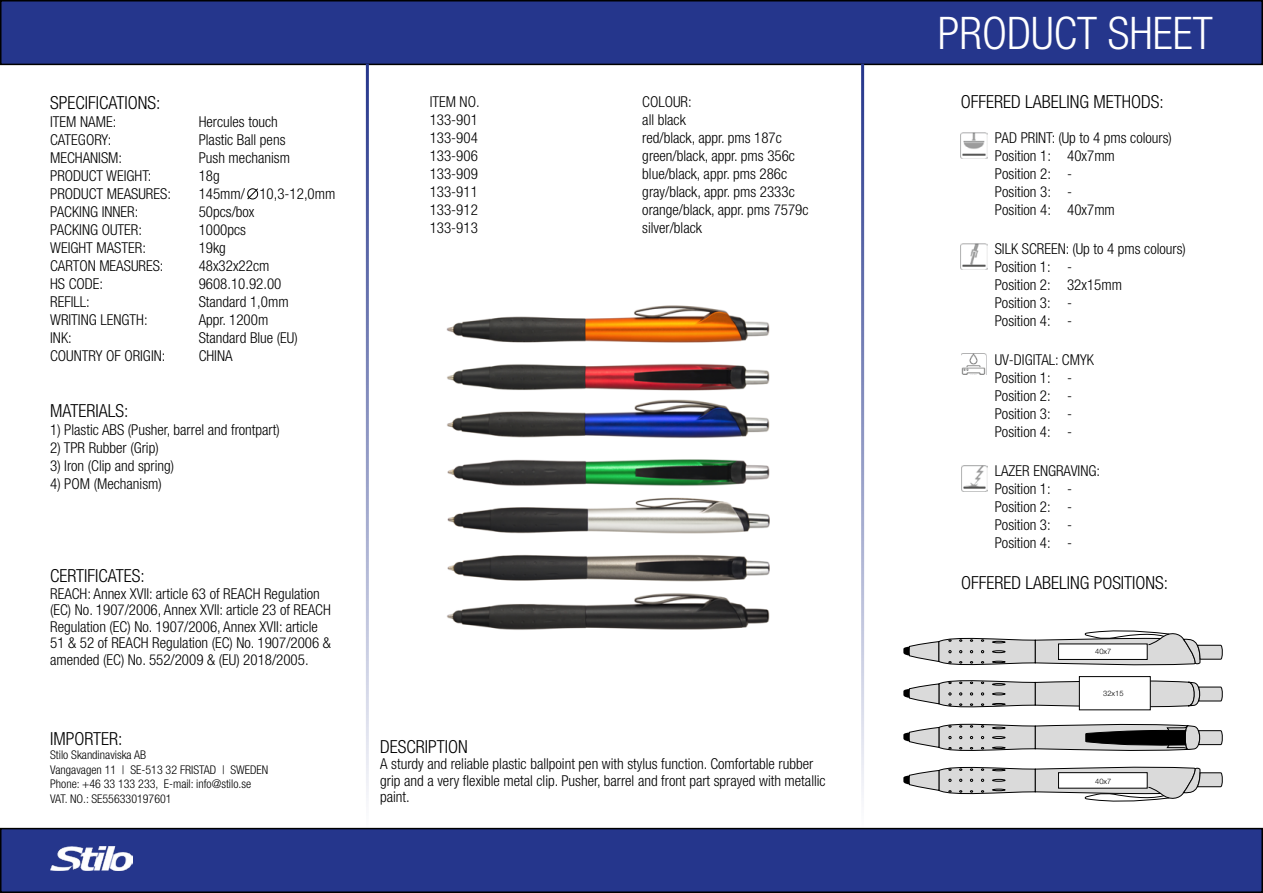
<style>
.page{position:relative;width:1263px;height:893px;background:#fff}
.page>*{position:absolute;margin:0;border:0;box-sizing:border-box;transform-origin:0 0}
.t1{font:300 condensed 45px "Helvetica Neue LT Pro";color:#fff}
.t2{font:300 condensed 18px "Helvetica Neue LT Pro";color:#000}
.t3{font:300 condensed 15px/18px "Helvetica Neue LT Pro";color:#000}
.t4{font:300 condensed 12px/14.4px "Helvetica Neue LT Pro";color:#000}
.t5{font:300 7.5px "Helvetica Neue LT Pro";color:#000}
</style>
<div class="page">
<svg style="left:1079px;top:676px;width:71px;height:2px"></svg>
<svg style="left:903px;top:630px;width:319px;height:36px"></svg>
<svg style="left:903px;top:678px;width:319px;height:32px"></svg>
<svg style="left:903px;top:723px;width:319px;height:28px;background:#a6a6a6"></svg>
<svg style="left:903px;top:766px;width:319px;height:36px"></svg>
<div style="left:1px;top:1px;width:1261px;height:63px;background:#25368c"></div>
<div style="left:0;top:0;width:1263px;height:65px;border:2px solid #000"></div>
<div style="left:1px;top:829px;width:1261px;height:63px;background:#25368c"></div>
<div style="left:0;top:828px;width:1263px;height:65px;border:2px solid #000"></div>
<img style="left:961px;top:132px;width:26px;height:27px">
<img style="left:961px;top:243px;width:26px;height:27px">
<img style="left:961px;top:465px;width:26px;height:26px">
<img style="left:961px;top:354px;width:26px;height:21px">
<svg style="left:247px;top:188px;width:12px;height:12px"></svg>
<div style="left:247px;top:188px;width:11px;height:11px;border:1px solid #000;border-radius:50%"></div>
<hr style="left:861px;top:64px;width:3px;height:764px;background:#25368c">
<hr style="left:366px;top:64px;width:3px;height:764px;background:#25368c">
<img style="left:50px;top:846px;width:83px;height:25px">
<img style="left:446px;top:305px;width:324px;height:325px">
<p class="t2" style="left:50px;top:92px;width:112px">SPECIFICATIONS:</p>
<p class="t3" style="left:50px;top:113px;width:68px">ITEM NAME:</p>
<p class="t3" style="left:199px;top:113px;width:81px">Hercules touch</p>
<p class="t3" style="left:50px;top:131px;width:63px">CATEGORY:</p>
<p class="t3" style="left:199px;top:131px;width:88px">Plastic Ball pens</p>
<p class="t3" style="left:50px;top:149px;width:73px">MECHANISM:</p>
<p class="t3" style="left:199px;top:149px;width:93px">Push mechanism</p>
<p class="t3" style="left:50px;top:167px;width:103px">PRODUCT WEIGHT:</p>
<p class="t3" style="left:199px;top:167px;width:23px">18g</p>
<p class="t3" style="left:50px;top:185px;width:122px">PRODUCT MEASURES:</p>
<p class="t3" style="left:199px;top:185px;width:138px">145mm/ 10,3-12,0mm</p>
<p class="t3" style="left:50px;top:203px;width:90px">PACKING INNER:</p>
<p class="t3" style="left:199px;top:203px;width:57px">50pcs/box</p>
<p class="t3" style="left:50px;top:221px;width:93px">PACKING OUTER:</p>
<p class="t3" style="left:199px;top:221px;width:49px">1000pcs</p>
<p class="t3" style="left:50px;top:239px;width:97px">WEIGHT MASTER:</p>
<p class="t3" style="left:199px;top:239px;width:29px">19kg</p>
<p class="t3" style="left:50px;top:257px;width:115px">CARTON MEASURES:</p>
<p class="t3" style="left:199px;top:257px;width:72px">48x32x22cm</p>
<p class="t3" style="left:50px;top:275px;width:55px">HS CODE:</p>
<p class="t3" style="left:199px;top:275px;width:84px">9608.10.92.00</p>
<p class="t3" style="left:50px;top:293px;width:41px">REFILL:</p>
<p class="t3" style="left:199px;top:293px;width:91px">Standard 1,0mm</p>
<p class="t3" style="left:50px;top:311px;width:99px">WRITING LENGTH:</p>
<p class="t3" style="left:199px;top:311px;width:71px">Appr. 1200m</p>
<p class="t3" style="left:50px;top:329px;width:23px">INK:</p>
<p class="t3" style="left:199px;top:329px;width:101px">Standard Blue (EU)</p>
<p class="t3" style="left:50px;top:347px;width:117px">COUNTRY OF ORIGIN:</p>
<p class="t3" style="left:199px;top:347px;width:35px">CHINA</p>
<p class="t2" style="left:50px;top:400px;width:80px">MATERIALS:</p>
<p class="t3" style="left:50px;top:420px;width:231px">1) Plastic ABS (Pusher, barrel and frontpart)</p>
<p class="t3" style="left:50px;top:438px;width:110px">2) TPR Rubber (Grip)</p>
<p class="t3" style="left:50px;top:456px;width:125px">3) Iron (Clip and spring)</p>
<p class="t3" style="left:50px;top:474px;width:113px">4) POM (Mechanism)</p>
<p class="t2" style="left:50px;top:566px;width:96px">CERTIFICATES:</p>
<p class="t3" style="left:50px;top:585px;width:282px;line-height:16.5px">REACH: Annex XVII: article 63 of REACH Regulation (EC) No. 1907/2006, Annex XVII: article 23 of REACH Regulation (EC) No. 1907/2006, Annex XVII: article 51 &amp; 52 of REACH Regulation (EC) No. 1907/2006 &amp; amended (EC) No. 552/2009 &amp; (EU) 2018/2005.</p>
<p class="t2" style="left:50px;top:728px;width:74px">IMPORTER:</p>
<p class="t4" style="left:50px;top:748px;width:220px">Stilo Skandinaviska AB<br>Vangavagen 11 | SE-513 32 FRISTAD | SWEDEN Phone: +46 33 133 233, E-mail: info@stilo.se VAT. NO.: SE556330197601</p>
<p class="t3" style="left:430px;top:92px;width:51px">ITEM NO.</p>
<p class="t3" style="left:642px;top:92px;width:51px">COLOUR:</p>
<p class="t3" style="left:430px;top:110px;width:50px">133-901</p>
<p class="t3" style="left:642px;top:110px;width:45px">all black</p>
<p class="t3" style="left:430px;top:128px;width:50px">133-904</p>
<p class="t3" style="left:642px;top:128px;width:141px">red/black, appr. pms 187c</p>
<p class="t3" style="left:430px;top:146px;width:50px">133-906</p>
<p class="t3" style="left:642px;top:146px;width:154px">green/black, appr. pms 356c</p>
<p class="t3" style="left:430px;top:164px;width:50px">133-909</p>
<p class="t3" style="left:642px;top:164px;width:146px">blue/black, appr. pms 286c</p>
<p class="t3" style="left:430px;top:182px;width:50px">133-911</p>
<p class="t3" style="left:642px;top:182px;width:154px">gray/black, appr. pms 2333c</p>
<p class="t3" style="left:430px;top:200px;width:50px">133-912</p>
<p class="t3" style="left:642px;top:200px;width:168px">orange/black, appr. pms 7579c</p>
<p class="t3" style="left:430px;top:218px;width:50px">133-913</p>
<p class="t3" style="left:642px;top:218px;width:61px">silver/black</p>
<p class="t2" style="left:380px;top:736px;width:89px">DESCRIPTION</p>
<p class="t3" style="left:380px;top:755px;width:447px;line-height:16.5px">A sturdy and reliable plastic ballpoint pen with stylus function. Comfortable rubber grip and a very flexible metal clip. Pusher, barrel and front part sprayed with metallic paint.</p>
<h1 class="t1" style="left:938px;top:7px;width:276px">PRODUCT SHEET</h1>
<p class="t2" style="left:961px;top:91px;width:204px">OFFERED LABELING METHODS:</p>
<p class="t3" style="left:995px;top:128px;width:179px">PAD PRINT: (Up to 4 pms colours)<br>Position 1: 40x7mm<br>Position 2: -<br>Position 3: -<br>Position 4: 40x7mm</p>
<p class="t3" style="left:995px;top:239px;width:193px">SILK SCREEN: (Up to 4 pms colours)<br>Position 1: -<br>Position 2: 32x15mm<br>Position 3: -<br>Position 4: -</p>
<p class="t3" style="left:995px;top:350px;width:101px">UV-DIGITAL: CMYK<br>Position 1: -<br>Position 2: -<br>Position 3: -<br>Position 4: -</p>
<p class="t3" style="left:995px;top:462px;width:107px">LAZER ENGRAVING:<br>Position 1: -<br>Position 2: -<br>Position 3: -<br>Position 4: -</p>
<p class="t2" style="left:961px;top:572px;width:209px">OFFERED LABELING POSITIONS:</p>
<p class="t5" style="left:1095px;top:647px;width:18px">40x7</p>
<p class="t5" style="left:1103px;top:688px;width:22px">32x15</p>
<p class="t5" style="left:1095px;top:776px;width:18px">40x7</p>
</div>
